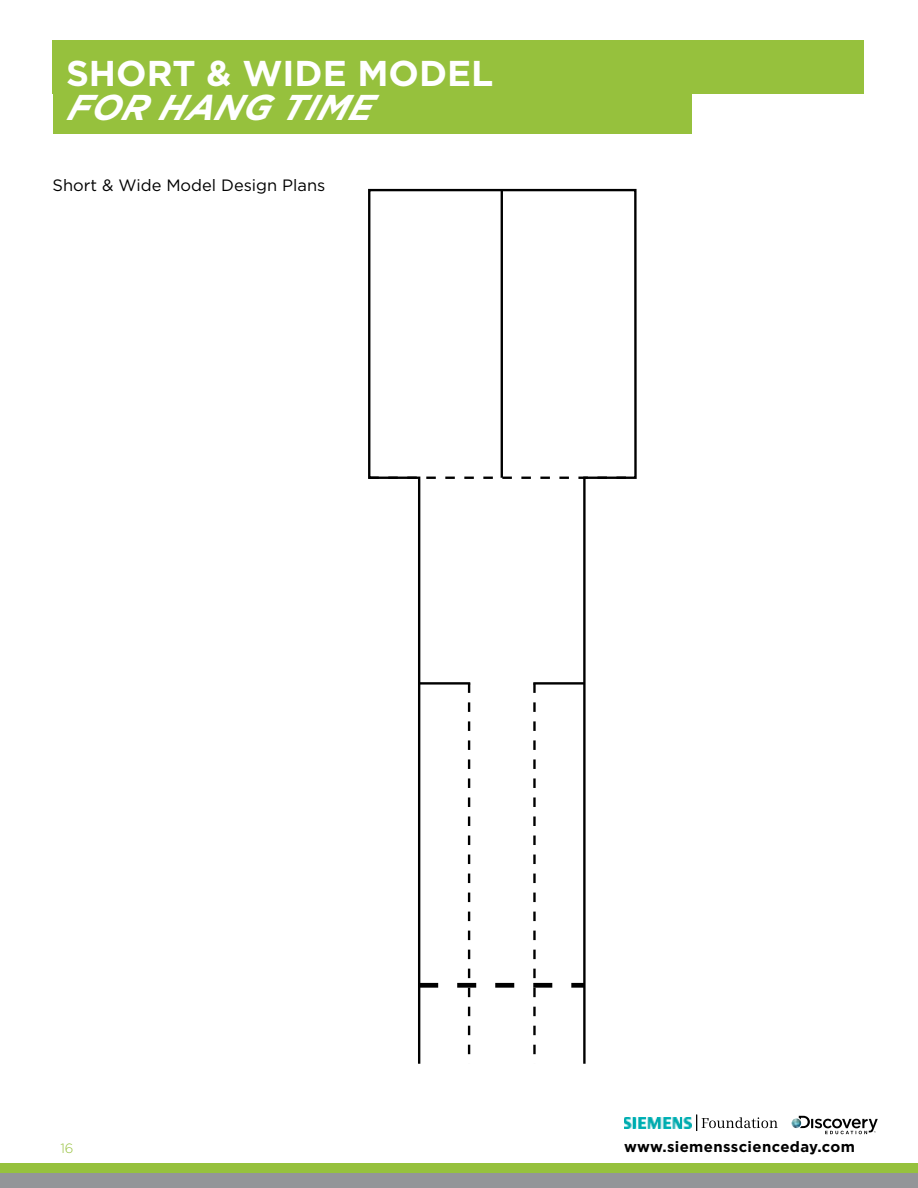
<style>
.page{position:relative;width:918px;height:1188px;background:#fff}
.page>*{position:absolute;margin:0;border:0;box-sizing:border-box;transform-origin:0 0}
.t1{font:700 35.85px "Gotham";color:#fff}
.t2{font:italic 700 35.85px "Gotham";color:#fff}
.t3{font:16.5px "Gotham";color:#000}
.t4{font:700 15px "Gotham";letter-spacing:.025em;color:#000}
.t5{font:300 13.5px "Gotham";color:#96c13d}
</style>
<div class="page">
<div style="left:53px;top:40px;width:811px;height:54px;background:#96c13d"></div>
<div style="left:0;top:1164px;width:918px;height:24px;background:#96c13d"></div>
<div style="left:0;top:1174px;width:918px;height:14px;background:#939598"></div>
<svg style="left:792px;top:1116px;width:86px;height:18px"></svg>
<img style="left:624px;top:1117px;width:67px;height:11px">
<svg style="left:696px;top:1115px;width:82px;height:16px"></svg>
<div style="left:53px;top:40px;width:638px;height:94px;background:#96c13d"></div>
<svg style="left:368px;top:188px;width:269px;height:876px"></svg>
<hr style="left:501px;top:190px;width:2px;height:288px;background:#000">
<svg style="left:369px;top:477px;width:267px;height:2px"></svg>
<hr style="left:419px;top:682px;width:51px;height:3px;background:#000">
<hr style="left:533px;top:682px;width:51px;height:3px;background:#000">
<svg style="left:419px;top:683px;width:165px;height:381px"></svg>
<h1 class="t1" style="left:66px;top:53px;width:429px">SHORT &amp; WIDE MODEL</h1>
<h1 class="t2" style="left:66px;top:87px;width:305px">FOR HA NG TIME</h1>
<p class="t3" style="left:53px;top:176px;width:274px">Short &amp; Wide Model Design Plans</p>
<p class="t5" style="left:60px;top:1140px;width:15px">16</p>
<p class="t4" style="left:624px;top:1138px;width:232px">www.siemensscienceday.com</p>
</div>
